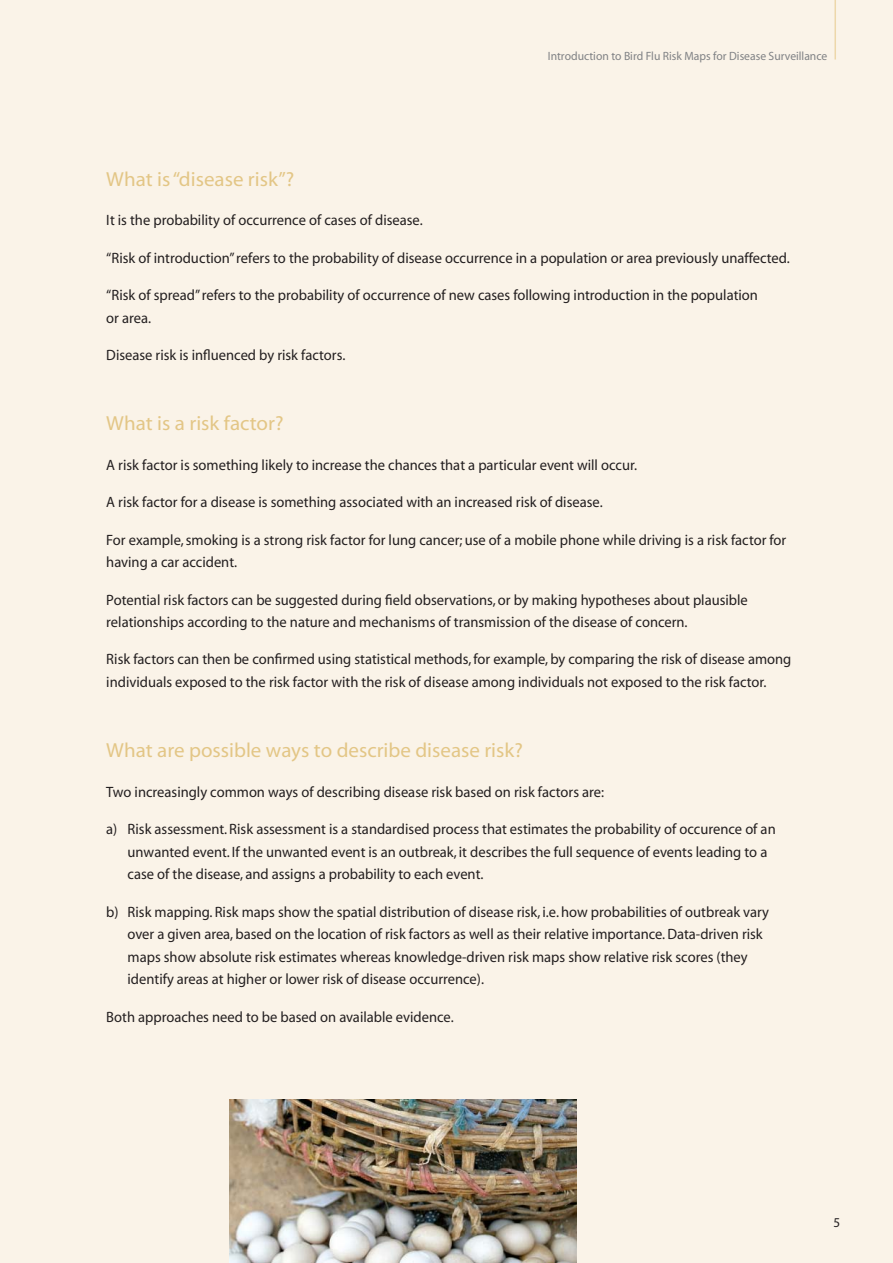
<style>
.page{position:relative;width:893px;height:1263px;background:#faf3e8}
.page>*{position:absolute;margin:0;border:0;box-sizing:border-box;transform-origin:0 0}
.t1{font:20.4px "Myriad";color:#e3c686}
.t2{font:15px/22.5px "Myriad";color:#231f20}
.t3{font:13.5px "Myriad";color:#231f20}
.t4{font:12px "Myriad";color:#808285}
</style>
<div class="page">
<hr style="left:834px;top:0;width:2px;height:60px;background:#edd7aa">
<img style="left:230px;top:1100px;width:347px;height:163px">
<p class="t4" style="left:548px;top:52px;width:281px">Introduction to Bird Flu Risk Maps for Disease Surveillance</p>
<h1 class="t1" style="left:106px;top:171px;width:190px">What is “disease risk”?</h1>
<p class="t2" style="left:106px;top:210px;width:318px">It is the probability of occurrence of cases of disease.</p>
<p class="t2" style="left:106px;top:248px;width:685px">“Risk of introduction” refers to the probability of disease occurrence in a population or area previously unaffected.</p>
<p class="t2" style="left:106px;top:285px;width:653px">“Risk of spread” refers to the probability of occurrence of new cases following introduction in the population or area.</p>
<p class="t2" style="left:106px;top:345px;width:241px">Disease risk is influenced by risk factors.</p>
<h1 class="t1" style="left:106px;top:416px;width:179px">What is a risk factor?</h1>
<p class="t2" style="left:106px;top:455px;width:532px">A risk factor is something likely to increase the chances that a particular event will occur.</p>
<p class="t2" style="left:106px;top:492px;width:498px">A risk factor for a disease is something associated with an increased risk of disease.</p>
<p class="t2" style="left:106px;top:530px;width:682px">For example, smoking is a strong risk factor for lung cancer; use of a mobile phone while driving is a risk factor for having a car accident.</p>
<p class="t2" style="left:106px;top:589px;width:643px">Potential risk factors can be suggested during field observations, or by making hypotheses about plausible relationships according to the nature and mechanisms of transmission of the disease of concern.</p>
<p class="t2" style="left:106px;top:649px;width:687px">Risk factors can then be confirmed using statistical methods, for example, by comparing the risk of disease among individuals exposed to the risk factor with the risk of disease among individuals not exposed to the risk factor.</p>
<h1 class="t1" style="left:106px;top:743px;width:418px">What are possible ways to describe disease risk?</h1>
<p class="t2" style="left:106px;top:782px;width:499px">Two increasingly common ways of describing disease risk based on risk factors are:</p>
<p class="t2" style="left:128px;top:819px;width:650px;text-indent:-21px">a) Risk assessment. Risk assessment is a standardised process that estimates the probability of occurence of an unwanted event. If the unwanted event is an outbreak, it describes the full sequence of events leading to a case of the disease, and assigns a probability to each event.</p>
<p class="t2" style="left:128px;top:901px;width:643px;text-indent:-21px">b) Risk mapping. Risk maps show the spatial distribution of disease risk, i.e. how probabilities of outbreak vary over a given area, based on the location of risk factors as well as their relative importance. Data-driven risk maps show absolute risk estimates whereas knowledge-driven risk maps show relative risk scores (they identify areas at higher or lower risk of disease occurrence).</p>
<p class="t2" style="left:106px;top:1006px;width:349px">Both approaches need to be based on available evidence.</p>
<p class="t3" style="left:834px;top:1217px;width:8px">5</p>
</div>
